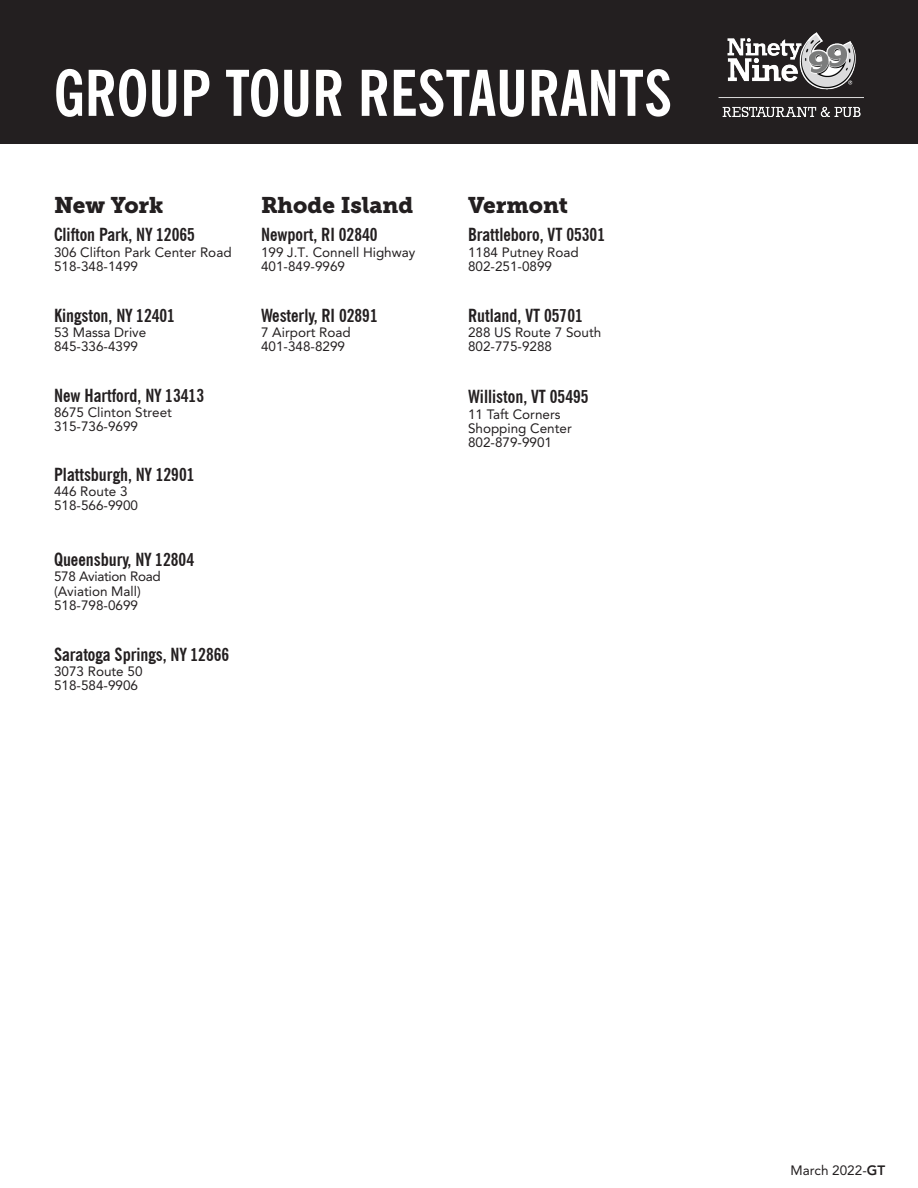
<style>
.page{position:relative;width:918px;height:1188px;background:#fff}
.page>*{position:absolute;margin:0;border:0;box-sizing:border-box;transform-origin:0 0}
.t1{font:700 condensed 63px "News Gothic BT";color:#fff}
.State_Headers{font:22.5px "Museo Slab 900";color:#231f20}
.Heading_3{font:700 condensed 18px "News Gothic BT";color:#231f20}
.Heading_3-2{font:13.5px/14.1px "Avenir LT Std";color:#231f20}
.s1{font-weight:800}
</style>
<div class="page">
<div style="left:0;top:0;width:918px;height:144px;background:#231f20"></div>
<img style="left:719px;top:33px;width:145px;height:83px">
<p class="t1" style="left:54px;top:55px;width:620px">GROUP TOUR RESTAURANTS</p>
<p class="State_Headers" style="left:54px;top:192px;width:111px">New York</p>
<p class="Heading_3" style="left:54px;top:224px;width:143px">Clifton Park, NY 12065</p>
<p class="Heading_3-2" style="left:54px;top:245px;width:179px">306 Clifton Park Center Road<br>518-348-1499</p>
<p class="Heading_3" style="left:54px;top:304px;width:123px">Kingston, NY 12401</p>
<p class="Heading_3-2" style="left:54px;top:325px;width:94px">53 Massa Drive<br>845-336-4399</p>
<p class="Heading_3" style="left:54px;top:384px;width:152px">New Hartford, NY 13413</p>
<p class="Heading_3-2" style="left:54px;top:405px;width:120px">8675 Clinton Street<br>315-736-9699</p>
<p class="Heading_3" style="left:54px;top:464px;width:142px">Plattsburgh, NY 12901</p>
<p class="Heading_3-2" style="left:54px;top:485px;width:86px">446 Route 3<br>518-566-9900</p>
<p class="Heading_3" style="left:54px;top:548px;width:142px">Queensbury, NY 12804</p>
<p class="Heading_3-2" style="left:54px;top:570px;width:108px">578 Aviation Road (Aviation Mall)<br>518-798-0699</p>
<p class="Heading_3" style="left:54px;top:643px;width:177px">Saratoga Springs, NY 12866</p>
<p class="Heading_3-2" style="left:54px;top:664px;width:90px">3073 Route 50<br>518-584-9906</p>
<p class="State_Headers" style="left:261px;top:192px;width:154px">Rhode Island</p>
<p class="Heading_3" style="left:261px;top:224px;width:118px">Newport, RI 02840</p>
<p class="Heading_3-2" style="left:261px;top:245px;width:156px">199 J.T. Connell Highway<br>401-849-9969</p>
<p class="Heading_3" style="left:261px;top:304px;width:118px">Westerly, RI 02891</p>
<p class="Heading_3-2" style="left:261px;top:325px;width:91px">7 Airport Road<br>401-348-8299</p>
<p class="State_Headers" style="left:468px;top:192px;width:102px">Vermont</p>
<p class="Heading_3" style="left:468px;top:224px;width:139px">Brattleboro, VT 05301</p>
<p class="Heading_3-2" style="left:468px;top:245px;width:112px">1184 Putney Road<br>802-251-0899</p>
<p class="Heading_3" style="left:468px;top:304px;width:116px">Rutland, VT 05701</p>
<p class="Heading_3-2" style="left:468px;top:325px;width:135px">288 US Route 7 South<br>802-775-9288</p>
<p class="Heading_3" style="left:468px;top:386px;width:122px">Williston, VT 05495</p>
<p class="Heading_3-2" style="left:468px;top:407px;width:105px">11 Taft Corners<br>Shopping Center<br>802-879-9901</p>
<p class="Heading_3-2" style="left:791px;top:1163px;width:96px">March 2022-<span class="s1">GT</span></p>
</div>
